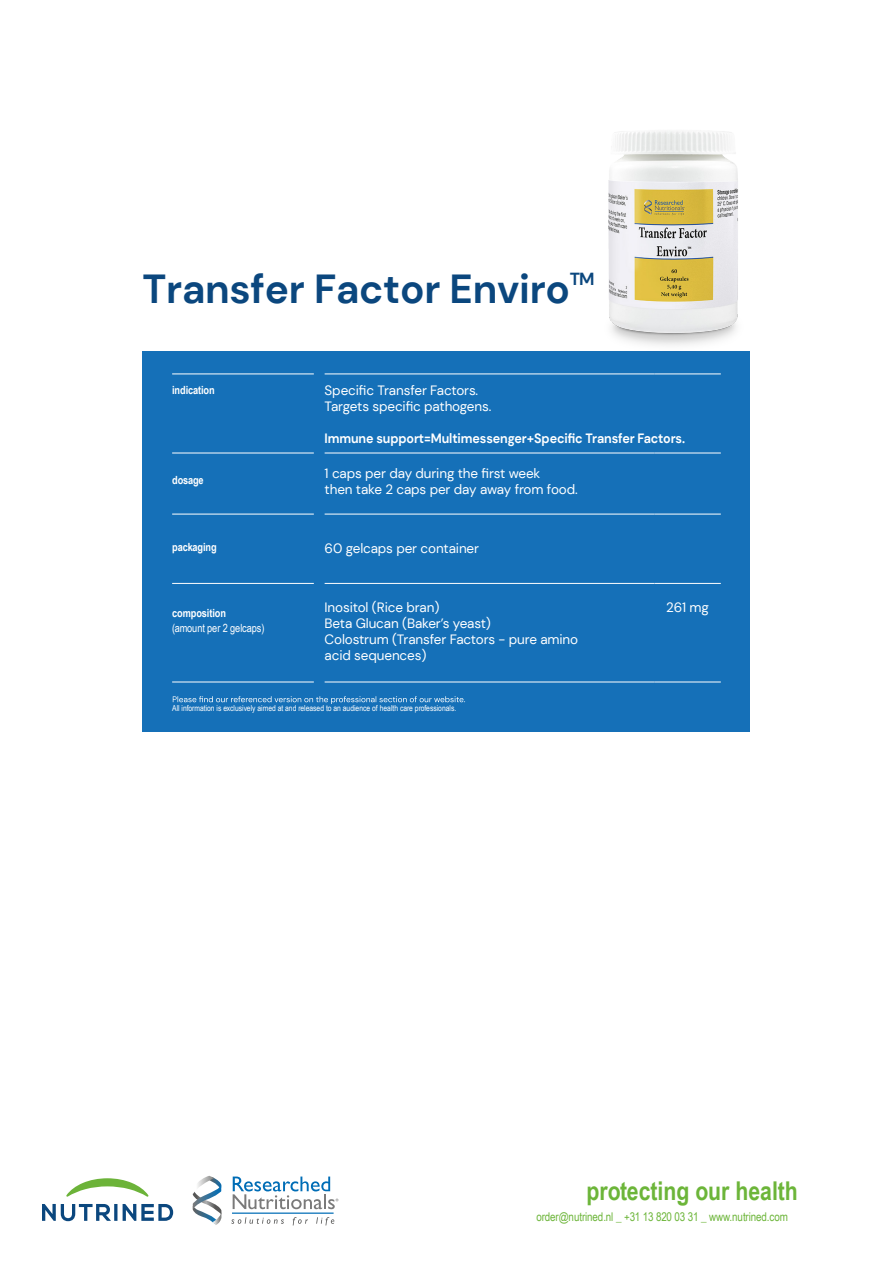
<style>
.page{position:relative;width:893px;height:1263px;background:#fff}
.page>*{position:absolute;margin:0;border:0;box-sizing:border-box;transform-origin:0 0}
.t1{font:700 40.5px "DM Sans";letter-spacing:-.005em;color:#0b477e}
.t2{font:700 25.95px "Arial Narrow";color:#6cb539}
.t3{font:700 17.55px "DM Sans";color:#0b477e}
.t4{font:13.5px/16.2px "DM Sans";letter-spacing:-.01em;color:#fff}
.t5{font:700 13.5px "DM Sans";letter-spacing:-.01em;color:#fff;scale:.93 1}
.t6{font:12px "Arial Narrow";letter-spacing:-.01em;color:#6cb539}
.t7{font:700 11.25px "Arial Narrow";letter-spacing:-.01em;color:#fff}
.t8{font:11.25px "Arial Narrow";letter-spacing:-.01em;color:#fff}
.t9{font:8.25px "Arial Narrow";color:#fff}
</style>
<div class="page">
<div style="left:142px;top:352px;width:608px;height:380px;background:#1570b8"></div>
<hr style="left:172px;top:373px;width:142px;height:1px;background:#fff">
<hr style="left:325px;top:373px;width:329px;height:1px;background:#fff">
<hr style="left:654px;top:373px;width:67px;height:1px;background:#fff">
<hr style="left:172px;top:452px;width:142px;height:1px;background:#fff">
<hr style="left:325px;top:452px;width:329px;height:1px;background:#fff">
<hr style="left:654px;top:452px;width:67px;height:1px;background:#fff">
<hr style="left:172px;top:514px;width:142px;height:1px;background:#fff">
<hr style="left:325px;top:514px;width:329px;height:1px;background:#fff">
<hr style="left:654px;top:514px;width:67px;height:1px;background:#fff">
<hr style="left:172px;top:583px;width:142px;height:1px;background:#fff">
<hr style="left:325px;top:583px;width:329px;height:1px;background:#fff">
<hr style="left:654px;top:583px;width:67px;height:1px;background:#fff">
<hr style="left:172px;top:681px;width:142px;height:1px;background:#fff">
<hr style="left:325px;top:681px;width:329px;height:1px;background:#fff">
<hr style="left:654px;top:681px;width:67px;height:1px;background:#fff">
<svg style="left:173px;top:696px;width:292px;height:8px"></svg>
<svg style="left:66px;top:1178px;width:83px;height:19px"></svg>
<svg style="left:42px;top:1204px;width:69px;height:17px"></svg>
<hr style="left:114px;top:1204px;width:3px;height:17px;background:#0b477e">
<svg style="left:123px;top:1204px;width:50px;height:17px"></svg>
<svg style="left:231px;top:1217px;width:53px;height:7px"></svg>
<svg style="left:293px;top:1217px;width:15px;height:8px"></svg>
<svg style="left:316px;top:1217px;width:18px;height:8px"></svg>
<svg style="left:193px;top:1176px;width:28px;height:49px"></svg>
<hr style="left:232px;top:1212px;width:102px;height:2px;background:#006db6">
<svg style="left:233px;top:1176px;width:105px;height:33px"></svg>
<img style="left:566px;top:131px;width:184px;height:221px">
<h1 class="t1" style="left:142px;top:263px;width:429px">Transfer Factor Enviro</h1>
<p class="t3" style="left:570px;top:268px;width:26px">TM</p>
<p class="t7" style="left:172px;top:382px;width:44px">indication</p>
<p class="t4" style="left:325px;top:382px;width:168px">Specific Transfer Factors.<br>Targets specific pathogens.</p>
<p class="t5" style="left:325px;top:430px;width:389px">Immune support=Multimessenger+Specific Transfer Factors.</p>
<p class="t7" style="left:172px;top:471px;width:33px">dosage</p>
<p class="t4" style="left:325px;top:465px;width:255px">1 caps per day during the first week<br>then take 2 caps per day away from food.</p>
<p class="t7" style="left:172px;top:539px;width:46px">packaging</p>
<p class="t4" style="left:325px;top:540px;width:156px">60 gelcaps per container</p>
<p class="t7" style="left:172px;top:605px;width:55px">composition</p>
<p class="t8" style="left:172px;top:620px;width:94px">(amount per 2 gelcaps)</p>
<p class="t4" style="left:325px;top:599px;width:255px">Inositol (Rice bran)<br>Beta Glucan (Baker’s yeast)<br>Colostrum (Transfer Factors - pure amino acid sequences)</p>
<p class="t4" style="left:666px;top:599px;width:44px">261 mg</p>
<p class="t9" style="left:172px;top:702px;width:286px">All information is exclusively aimed at and released to an audience of health care professionals.</p>
<h2 class="t2" style="left:587px;top:1172px;width:213px">protecting our health</h2>
<p class="t6" style="left:537px;top:1208px;width:253px">order@nutrined.nl _ +31 13 820 03 31 _ www.nutrined.com</p>
</div>
